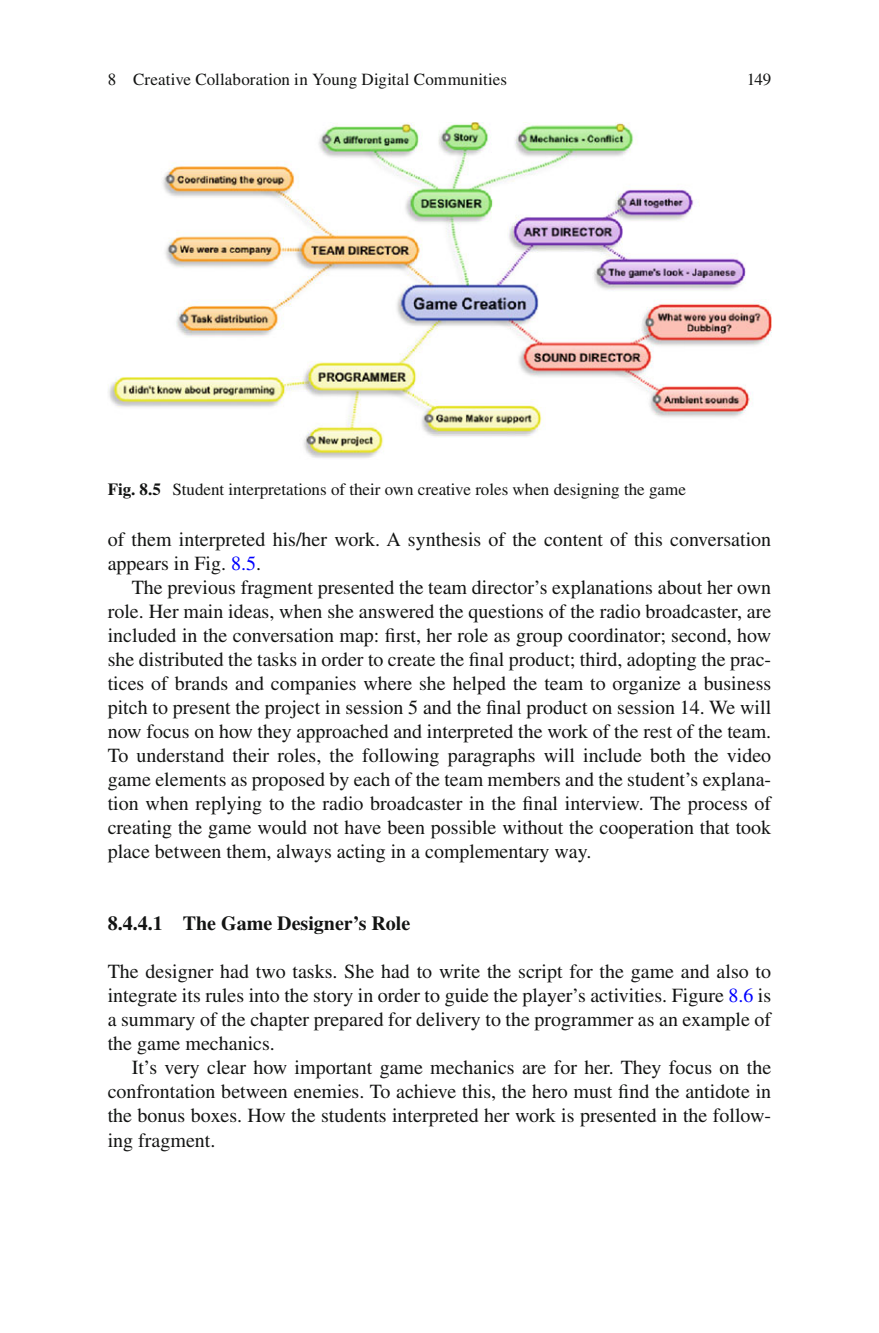
<style>
.page{position:relative;width:879px;height:1333px;background:#fff}
.page>*{position:absolute;margin:0;border:0;box-sizing:border-box;transform-origin:0 0}
.t1{font:20px/24px "Jdcxgy Kmmjsc Times";color:#131413;text-align:justify}
.t2{font:700 20px "Ykpwsm Bvvdfn Times";color:#131413}
.t3{font:17px "Jdcxgy Kmmjsc Times";color:#131413}
.s1{font-family:"Ykpwsm Bvvdfn Times";font-weight:700}
.s2{color:#00f}
</style>
<div class="page">
<img style="left:108px;top:122px;width:663px;height:336px">
<p class="t3" style="left:108px;top:73px;width:401px">8 Creative Collaboration in Young Digital Communities</p>
<p class="t3" style="left:747px;top:73px;width:26px">149</p>
<p class="t3" style="left:108px;top:482px;width:580px"><span class="s1">Fig. 8.5</span> Student interpretations of their own creative roles when designing the game</p>
<p class="t1" style="left:108px;top:529px;width:665px">of them interpreted his/her work. A synthesis of the content of this conversation appears in Fig. <span class="s2">8.5</span> .</p>
<p class="t1" style="left:108px;top:577px;width:665px;text-indent:24px">The previous fragment presented the team director’s explanations about her own role. Her main ideas, when she answered the questions of the radio broadcaster, are included in the conversation map: first, her role as group coordinator; second, how she distributed the tasks in order to create the final product; third, adopting the prac&shy;tices of brands and companies where she helped the team to organize a business pitch to present the project in session 5 and the final product on session 14. We will now focus on how they approached and interpreted the work of the rest of the team.<br>To understand their roles, the following paragraphs will include both the video game elements as proposed by each of the team members and the student’s explana&shy;tion when replying to the radio broadcaster in the final interview. The process of creating the game would not have been possible without the cooperation that took place between them, always acting in a complementary way.</p>
<p class="t2" style="left:108px;top:916px;width:304px">8.4.4.1 The Game Designer’s Role</p>
<p class="t1" style="left:108px;top:961px;width:665px">The designer had two tasks. She had to write the script for the game and also to integrate its rules into the story in order to guide the player’s activities. Figure <span class="s2">8.6</span> is a summary of the chapter prepared for delivery to the programmer as an example of the game mechanics.</p>
<p class="t1" style="left:108px;top:1057px;width:665px;text-indent:24px">It’s very clear how important game mechanics are for her. They focus on the confrontation between enemies. To achieve this, the hero must find the antidote in the bonus boxes. How the students interpreted her work is presented in the follow&shy;ing fragment.</p>
</div>
